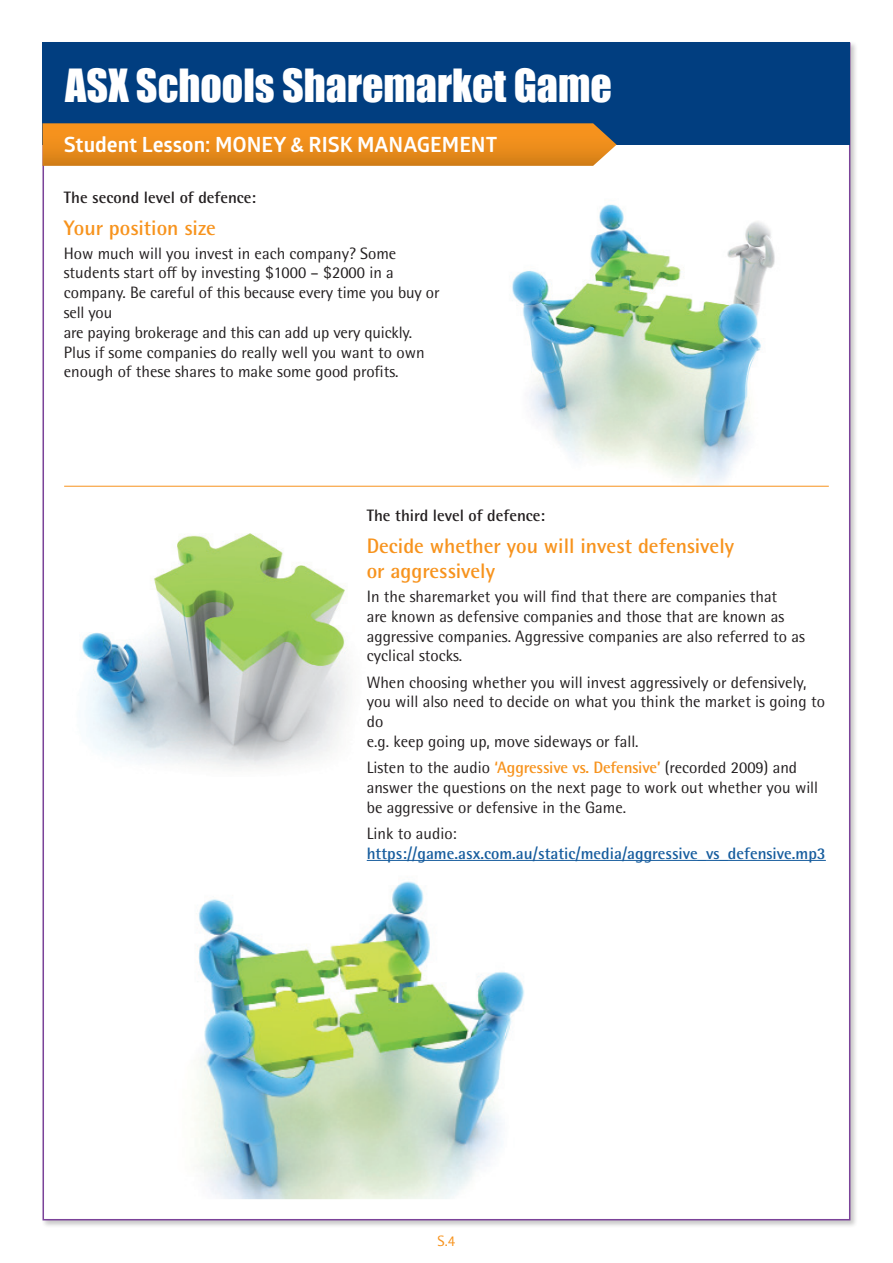
<style>
.page{position:relative;width:893px;height:1263px;background:#fff}
.page>*{position:absolute;margin:0;border:0;box-sizing:border-box;transform-origin:0 0}
.t1{font:42px "Impact";color:#fff}
._3_Subheading_1{font:700 21px/25.2px "Rotis Semi Sans Pro";color:#f7931d}
.t2{font:700 21px "Glober";color:#fff}
._4_Body{font:16.5px/19.8px "Rotis Semi Sans Pro";color:#231f20}
._4_Body-2{font:700 16.5px/19.8px "Rotis Semi Sans Pro";color:#175d9e}
._4_Body-3{font:700 16.5px "Rotis Semi Sans Pro";color:#231f20}
.t3{font:15px "Rotis Semi Sans Pro";color:#f7931d}
.s1{font-weight:700;color:#f7931d}
.s2{font-weight:400;color:#231f20}
</style>
<div class="page">
<div style="left:41px;top:41px;width:817px;height:1187px;background:#231f20;opacity:.25"></div>
<div style="left:43px;top:43px;width:807px;height:1177px;background:#fff;border:2px solid #7b4399"></div>
<div style="left:43px;top:43px;width:807px;height:102px;background:#013e80"></div>
<svg style="left:43px;top:123px;width:574px;height:43px;background:#e68b1f"></svg>
<img style="left:195px;top:859px;width:361px;height:340px">
<img style="left:512px;top:204px;width:263px;height:281px">
<img style="left:82px;top:533px;width:266px;height:234px">
<hr style="left:64px;top:486px;width:765px;height:1px;background:#f7931d">
<hr style="left:367px;top:860px;width:459px;height:1px;background:#175d9e">
<h1 class="t1" style="left:65px;top:53px;width:548px">ASX Schools Sharemarket Game</h1>
<p class="t2" style="left:64px;top:130px;width:435px">Student Lesson: MONEY &amp; RISK MANAGEMENT</p>
<p class="_4_Body-3" style="left:64px;top:187px;width:194px">The second level of defence:</p>
<p class="_3_Subheading_1" style="left:64px;top:215px;width:154px">Your position size</p>
<p class="_4_Body" style="left:64px;top:243px;width:377px">How much will you invest in each company? Some students start off by investing $1000 – $2000 in a company. Be careful of this because every time you buy or sell you<br>are paying brokerage and this can add up very quickly.<br>Plus if some companies do really well you want to own enough of these shares to make some good profits.</p>
<p class="_4_Body-3" style="left:367px;top:505px;width:180px">The third level of defence:</p>
<p class="_3_Subheading_1" style="left:367px;top:533px;width:369px">Decide whether you will invest defensively or aggressively</p>
<p class="_4_Body" style="left:367px;top:587px;width:440px">In the sharemarket you will find that there are companies that<br>are known as defensive companies and those that are known as aggressive companies. Aggressive companies are also referred to as cyclical stocks.</p>
<p class="_4_Body" style="left:367px;top:672px;width:460px">When choosing whether you will invest aggressively or defensively, you will also need to decide on what you think the market is going to do<br>e.g. keep going up, move sideways or fall.</p>
<p class="_4_Body" style="left:367px;top:758px;width:453px">Listen to the audio <span class="s1">‘Aggressive vs. Defensive’</span> (recorded 2009) and answer the questions on the next page to work out whether you will be aggressive or defensive in the Game.</p>
<p class="_4_Body-2" style="left:367px;top:823px;width:461px"><span class="s2">Link to audio: </span>https://game.asx.com.au/static/media/aggressive_vs_defensive.mp3</p>
<p class="t3" style="left:438px;top:1232px;width:19px">S.4</p>
</div>
